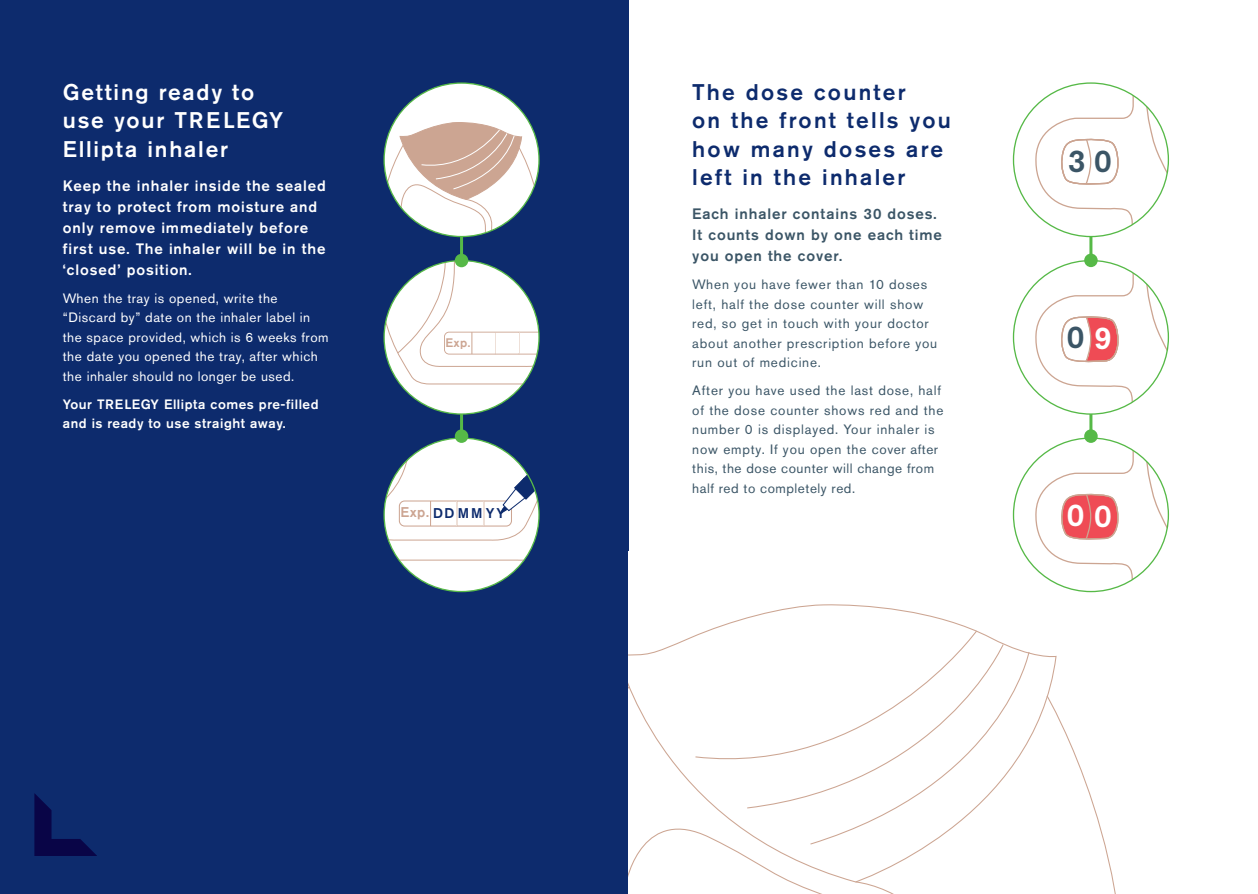
<style>
.page{position:relative;width:1258px;height:894px;background:#fff}
.page>*{position:absolute;margin:0;border:0;box-sizing:border-box;transform-origin:0 0}
.t1{font:500 31.35px "Akzidenz Grotesk Pro";color:#3b5566}
.t2{font:500 31.35px "Akzidenz Grotesk Pro";color:#fff}
.t3{font:500 22.5px/28.5px "Akzidenz Grotesk Pro";letter-spacing:.1em;color:#0d2b6d}
.t4{font:500 22.5px/28.5px "Akzidenz Grotesk Pro";letter-spacing:.08em;color:#fff}
.t5{font:500 15px/21px "Akzidenz Grotesk Pro";letter-spacing:.06em;color:#fff}
.t6{font:500 15px/21px "Akzidenz Grotesk Pro";letter-spacing:.06em;color:#3b5566}
.t7{font:500 13.95px "Akzidenz Grotesk Pro";letter-spacing:.11em;color:#0d2b6d}
.t8{font:13.5px/19.5px "Akzidenz Grotesk Pro";letter-spacing:.06em;color:#3b5566}
.t9{font:13.5px/19.5px "Akzidenz Grotesk Pro";letter-spacing:.04em;color:#fff}
.t10{font:500 13.5px/19.5px "Akzidenz Grotesk Pro";letter-spacing:.04em;color:#fff}
.t11{font:500 12.3px "Akzidenz Grotesk Pro";color:#cca592}
.s1{color:#fff}
.s2{color:#cca592}
</style>
<div class="page">
<div style="left:0;top:0;width:628px;height:893px;background:#0d2b6d"></div>
<svg style="left:34px;top:793px;width:62px;height:62px"></svg>
<svg style="left:711px;top:604px;width:261px;height:25px"></svg>
<svg style="left:628px;top:629px;width:434px;height:264px"></svg>
<hr style="left:1089px;top:160px;width:3px;height:375px;background:#56b947">
<hr style="left:460px;top:160px;width:3px;height:375px;background:#56b947">
<svg style="left:1013px;top:84px;width:155px;height:152px"></svg>
<div style="left:384px;top:83px;width:155px;height:153px;background:#fff;border-radius:50%"></div>
<svg style="left:385px;top:122px;width:153px;height:114px"></svg>
<svg style="left:1013px;top:439px;width:155px;height:152px"></svg>
<div style="left:384px;top:438px;width:155px;height:153px;background:#fff;border-radius:50%"></div>
<svg style="left:385px;top:439px;width:153px;height:123px"></svg>
<svg style="left:1013px;top:260px;width:155px;height:154px"></svg>
<div style="left:384px;top:260px;width:155px;height:154px;background:#fff;border-radius:50%"></div>
<svg style="left:385px;top:260px;width:154px;height:125px"></svg>
<div style="left:1084px;top:253px;width:13px;height:14px;background:#56b947;border-radius:50%"></div>
<div style="left:455px;top:254px;width:13px;height:13px;background:#56b947;border-radius:50%"></div>
<div style="left:1084px;top:429px;width:13px;height:14px;background:#56b947;border-radius:50%"></div>
<div style="left:455px;top:429px;width:13px;height:14px;background:#56b947;border-radius:50%"></div>
<h2 class="t4" style="left:63px;top:79px;width:222px">Getting ready to use your TRELEGY<br>Ellipta inhaler</h2>
<p class="t5" style="left:63px;top:176px;width:265px">Keep the inhaler inside the sealed tray to protect from moisture and only remove immediately before first use. The inhaler will be in the ‘closed’ position.</p>
<p class="t9" style="left:63px;top:289px;width:267px">When the tray is opened, write the “Discard by” date on the inhaler label in the space provided, which is 6 weeks from the date you opened the tray, after which the inhaler should no longer be used.</p>
<p class="t10" style="left:63px;top:395px;width:257px">Your TRELEGY Ellipta comes pre-filled and is ready to use straight away.</p>
<h2 class="t3" style="left:692px;top:79px;width:260px">The dose counter<br>on the front tells you how many doses are left in the inhaler</h2>
<p class="t6" style="left:692px;top:204px;width:251px">Each inhaler contains 30 doses.<br>It counts down by one each time you open the cover.</p>
<p class="t8" style="left:692px;top:276px;width:246px">When you have fewer than 10 doses left, half the dose counter will show red, so get in touch with your doctor about another prescription before you run out of medicine.</p>
<p class="t8" style="left:692px;top:382px;width:253px">After you have used the last dose, half of the dose counter shows red and the number 0 is displayed. Your inhaler is now empty. If you open the cover after this, the dose counter will change from half red to completely red.</p>
<h1 class="t1" style="left:1067px;top:150px;width:46px">3 0</h1>
<p class="t11" style="left:445px;top:338px;width:27px">Exp.</p>
<h1 class="t1" style="left:1067px;top:326px;width:46px">0 <span class="s1">9</span></h1>
<p class="t7" style="left:400px;top:507px;width:106px"><span class="s2">Exp.</span> DD MMYY</p>
<h1 class="t2" style="left:1067px;top:503px;width:46px">0 0</h1>
</div>
